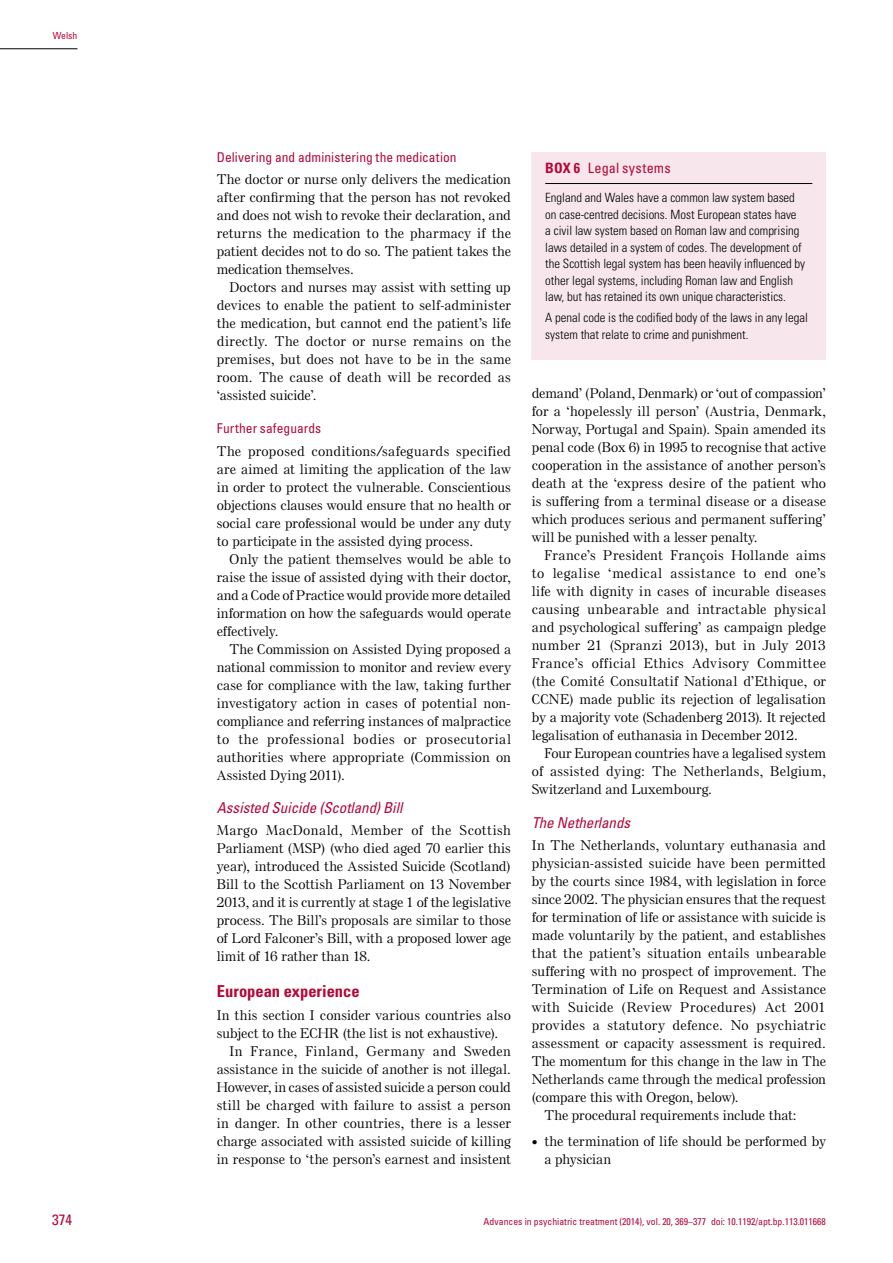
<style>
.page{position:relative;width:893px;height:1263px;background:#fff}
.page>*{position:absolute;margin:0;border:0;box-sizing:border-box;transform-origin:0 0}
.t1{font:700 condensed 16.5px "Univers LT Std";color:#b30838}
.t2{font:italic condensed 15px "Univers LT Std";color:#b30838}
.t3{font:condensed 15px "Univers LT Std";color:#b30838}
.t4{font:condensed 14.25px "Univers LT Std";letter-spacing:.015em;color:#b30838}
.t5{font:500 13.5px/18px "Else NPL Std";letter-spacing:.02em;color:#000;text-align:justify}
.t6{font:500 13.5px "Else NPL Std";letter-spacing:.04em;color:#000}
.t7{font:500 13.5px "Else NPL Std";letter-spacing:.05em;color:#000}
.t8{font:condensed 13.5px "Univers LT Std";letter-spacing:.005em;color:#b30838}
.t9{font:300 condensed 12.75px/16.5px "Univers LT Std";color:#000}
.t10{font:condensed 9.75px "Univers LT Std";color:#b30838}
.s1{font-weight:700}
.s2{font-family:"Newspaper Pi BT";font-weight:400;font-size:8.55px}
</style>
<div class="page">
<hr style="left:0;top:49px;width:77px;height:1px;background:#000">
<div style="left:532px;top:152px;width:294px;height:208px;background:#f7e6eb"></div>
<hr style="left:545px;top:183px;width:267px;height:1px;background:#000">
<p class="t10" style="left:53px;top:30px;width:26px">Welsh</p>
<p class="t8" style="left:217px;top:148px;width:241px">Delivering and administering the medication</p>
<p class="t5" style="left:217px;top:170px;width:296px">The doctor or nurse only delivers the medication after confirming that the person has not revoked and does not wish to revoke their declaration, and returns the medication to the pharmacy if the patient decides not to do so. The patient takes the medication themselves.</p>
<p class="t5" style="left:217px;top:278px;width:296px;text-indent:13px">Doctors and nurses may assist with setting up devices to enable the patient to self-administer the medication, but cannot end the patient’s life directly. The doctor or nurse remains on the premises, but does not have to be in the same room. The cause of death will be recorded as ‘assisted suicide’.</p>
<p class="t8" style="left:217px;top:420px;width:106px">Further safeguards</p>
<p class="t5" style="left:217px;top:442px;width:296px">The proposed conditions/safeguards specified are aimed at limiting the application of the law in order to protect the vulnerable. Conscientious objections clauses would ensure that no health or social care professional would be under any duty to participate in the assisted dying process.</p>
<p class="t5" style="left:217px;top:550px;width:296px;text-indent:13px">Only the patient themselves would be able to raise the issue of assisted dying with their doctor, and a Code of Practice would provide more detailed information on how the safeguards would operate effectively.</p>
<p class="t5" style="left:217px;top:640px;width:296px;text-indent:13px">The Commission on Assisted Dying proposed a national commission to monitor and review every case for compliance with the law, taking further investigatory action in cases of potential non&shy;compliance and referring instances of malpractice to the professional bodies or prosecutorial authorities where appropriate (Commission on Assisted Dying 2011).</p>
<p class="t2" style="left:217px;top:798px;width:187px">Assisted Suicide (Scotland) Bill</p>
<p class="t5" style="left:217px;top:821px;width:296px">Margo MacDonald, Member of the Scottish Parliament (MSP) (who died aged 70 earlier this year), introduced the Assisted Suicide (Scotland)<br>Bill to the Scottish Parliament on 13 November 2013, and it is currently at stage 1 of the legislative process. The Bill’s proposals are similar to those of Lord Falconer’s Bill, with a proposed lower age limit of 16 rather than 18.</p>
<p class="t1" style="left:217px;top:981px;width:144px">European experience</p>
<p class="t5" style="left:217px;top:1006px;width:295px">In this section I consider various countries also</p>
<p class="t5" style="left:217px;top:1024px;width:283px">subject to the ECHR (the list is not exhaustive).</p>
<p class="t7" style="left:229px;top:1043px;width:283px">In France, Finland, Germany and Sweden</p>
<p class="t5" style="left:217px;top:1060px;width:295px">assistance in the suicide of another is not illegal.</p>
<p class="t5" style="left:217px;top:1078px;width:295px">However, in cases of assisted suicide a person could</p>
<p class="t5" style="left:217px;top:1096px;width:295px">still be charged with failure to assist a person</p>
<p class="t5" style="left:217px;top:1114px;width:295px">in danger. In other countries, there is a lesser</p>
<p class="t5" style="left:217px;top:1132px;width:295px">charge associated with assisted suicide of killing</p>
<p class="t5" style="left:217px;top:1150px;width:295px">in response to ‘the person’s earnest and insistent</p>
<p class="t4" style="left:545px;top:159px;width:127px"><span class="s1">BOX 6</span> Legal systems</p>
<p class="t9" style="left:545px;top:190px;width:261px">England and Wales have a common law system based on case-centred decisions. Most European states have a civil law system based on Roman law and comprising laws detailed in a system of codes. The development of the Scottish legal system has been heavily influenced by other legal systems, including Roman law and English law, but has retained its own unique characteristics.</p>
<p class="t9" style="left:545px;top:310px;width:264px">A penal code is the codified body of the laws in any legal system that relate to crime and punishment.</p>
<p class="t5" style="left:532px;top:384px;width:296px">demand’ (Poland, Denmark) or ‘out of compassion’ for a ‘hopelessly ill person’ (Austria, Denmark, Norway, Portugal and Spain). Spain amended its penal code (Box 6) in 1995 to recognise that active cooperation in the assistance of another person’s death at the ‘express desire of the patient who is suffering from a terminal disease or a disease which produces serious and permanent suffering’ will be punished with a lesser penalty.</p>
<p class="t5" style="left:532px;top:546px;width:296px;text-indent:13px">France’s President François Hollande aims to legalise ‘medical assistance to end one’s life with dignity in cases of incurable diseases causing unbearable and intractable physical and psychological suffering’ as campaign pledge number 21 (Spranzi 2013), but in July 2013<br>France’s official Ethics Advisory Committee (the Comité Consultatif National d’Ethique, or CCNE) made public its rejection of legalisation by a majority vote (Schadenberg 2013). It rejected legalisation of euthanasia in December 2012.</p>
<p class="t5" style="left:532px;top:744px;width:296px;text-indent:13px">Four European countries have a legalised system of assisted dying: The Netherlands, Belgium, Switzerland and Luxembourg.</p>
<p class="t2" style="left:532px;top:813px;width:100px">The Netherlands</p>
<p class="t5" style="left:532px;top:837px;width:295px">In The Netherlands, voluntary euthanasia and</p>
<p class="t5" style="left:532px;top:855px;width:296px">physician-assisted suicide have been permitted</p>
<p class="t5" style="left:532px;top:873px;width:296px">by the courts since 1984, with legislation in force</p>
<p class="t5" style="left:532px;top:891px;width:295px">since 2002. The physician ensures that the request</p>
<p class="t5" style="left:532px;top:909px;width:295px">for termination of life or assistance with suicide is</p>
<p class="t5" style="left:532px;top:926px;width:295px">made voluntarily by the patient, and establishes</p>
<p class="t6" style="left:532px;top:945px;width:295px">that the patient’s situation entails unbearable</p>
<p class="t5" style="left:532px;top:962px;width:295px">suffering with no prospect of improvement. The</p>
<p class="t5" style="left:532px;top:980px;width:296px">Termination of Life on Request and Assistance</p>
<p class="t7" style="left:532px;top:999px;width:295px">with Suicide (Review Procedures) Act 2001</p>
<p class="t6" style="left:532px;top:1017px;width:295px">provides a statutory defence. No psychiatric</p>
<p class="t5" style="left:532px;top:1034px;width:296px">assessment or capacity assessment is required.</p>
<p class="t5" style="left:532px;top:1052px;width:295px">The momentum for this change in the law in The</p>
<p class="t5" style="left:532px;top:1070px;width:296px">Netherlands came through the medical profession</p>
<p class="t5" style="left:532px;top:1088px;width:208px">(compare this with Oregon, below).</p>
<p class="t5" style="left:544px;top:1106px;width:254px">The procedural requirements include that:</p>
<p class="t5" style="left:544px;top:1132px;width:283px;text-indent:-13px"><span class="s2">•</span> the termination of life should be performed by a physician</p>
<p class="t3" style="left:52px;top:1210px;width:21px">374</p>
<p class="t10" style="left:484px;top:1216px;width:344px">Advances in psychiatric treatment (2014), vol. 20, 369–377 doi: 10.1192/apt.bp.113.011668</p>
</div>
